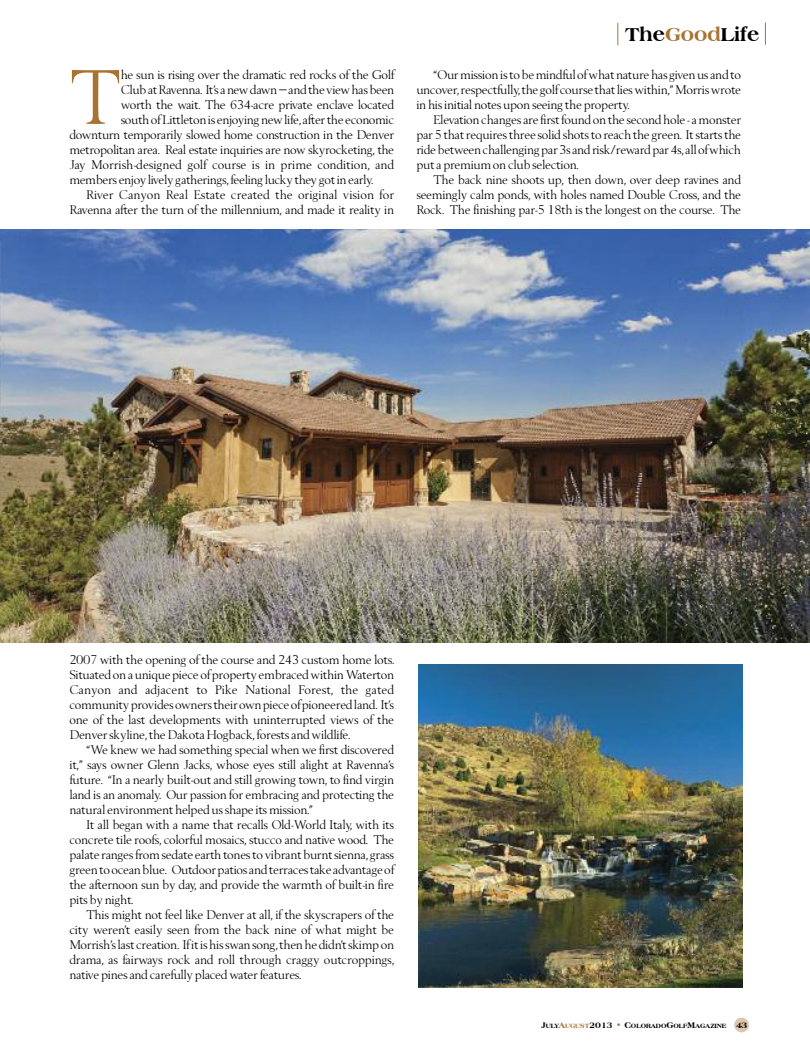
<style>
.page{position:relative;width:810px;height:1058px;background:#fff}
.page>*{position:absolute;margin:0;border:0;box-sizing:border-box;transform-origin:0 0}
.t1{font:76.75px "Berman";color:#a87232}
.t2{font:800 20px "Americana BT";color:#000}
.t3{font:12.5px/15px "Berman";color:#000;text-align:justify}
.t4{font:12.5px "Berman";letter-spacing:.02em;color:#000}
.t5{font:800 6.5px "Americana BT";color:#000105}
.s1{color:#a87232}
.s2{font-size:8.75px}
.s3{font-size:8.75px;color:#a87232}
</style>
<div class="page">
<div style="left:734px;top:1017px;width:15px;height:15px;background:#dcc7ad;border-radius:50%"></div>
<svg style="left:617px;top:23px;width:1px;height:22px"></svg>
<svg style="left:765px;top:23px;width:1px;height:22px"></svg>
<img style="left:0;top:229px;width:810px;height:414px">
<img style="left:419px;top:664px;width:323px;height:324px">
<h1 class="t1" style="left:70px;top:65px;width:53px">T</h1>
<p class="t3" style="left:121px;top:68px;width:275px">he sun is rising over the dramatic red rocks of the Golf</p>
<p class="t3" style="left:121px;top:83px;width:275px">ClubatRavenna. It’s anewdawn–andthe viewhasbeen</p>
<p class="t3" style="left:121px;top:98px;width:275px">worth the wait. The 634-acre private enclave located</p>
<p class="t3" style="left:121px;top:113px;width:275px">south ofLittleton is enjoying newlife, afterthe economic</p>
<p class="t3" style="left:70px;top:128px;width:326px">downturn temporarily slowed home construction in the Denver</p>
<p class="t3" style="left:70px;top:143px;width:326px">metropolitan area. Real estate inquiries are now skyrocketing, the</p>
<p class="t3" style="left:70px;top:158px;width:326px">Jay Morrish-designed golf course is in prime condition, and</p>
<p class="t3" style="left:70px;top:173px;width:305px">members enjoy lively gatherings, feeling lucky they got in early.</p>
<p class="t4" style="left:87px;top:189px;width:309px">River Canyon Real Estate created the original vision for</p>
<p class="t3" style="left:70px;top:203px;width:326px">Ravenna after the turn of the millennium, and made it reality in</p>
<h2 class="t2" style="left:625px;top:22px;width:136px">THE<span class="s1">GOOD</span>LIFE</h2>
<p class="t3" style="left:417px;top:68px;width:326px;text-indent:17px">“Our mission isto be mindful ofwhat nature has given us and to uncover,respectfully,the golf course thatlieswithin,”Morriswrote in his initial notes upon seeing the property.</p>
<p class="t3" style="left:417px;top:113px;width:326px;text-indent:17px">Elevation changes are firstfound on the second hole - a monster par 5 that requires three solid shots to reach the green. It starts the ridebetweenchallengingpar3s andrisk/rewardpar4s, all ofwhich put a premium on club selection.</p>
<p class="t3" style="left:417px;top:173px;width:326px;text-indent:17px">The back nine shoots up, then down, over deep ravines and seemingly calm ponds, with holes named Double Cross, and the Rock. The finishing par-5 18th is the longest on the course. The</p>
<p class="t3" style="left:70px;top:653px;width:326px">2007 with the opening of the course and 243 custom home lots.<br>Situated on a unique piece of property embracedwithinWaterton Canyon and adjacent to Pike National Forest, the gated communityprovidesownerstheirownpieceofpioneeredland. It’s one of the last developments with uninterrupted views of the Denver skyline, the Dakota Hogback, forests and wildlife.</p>
<p class="t3" style="left:70px;top:743px;width:326px;text-indent:17px">“We knew we had something special when we first discovered it,” says owner Glenn Jacks, whose eyes still alight at Ravenna’s future. “In a nearly built-out and still growing town, to find virgin land is an anomaly. Our passion for embracing and protecting the natural environment helped us shape its mission.”</p>
<p class="t3" style="left:70px;top:818px;width:326px;text-indent:17px">It all began with a name that recalls Old-World Italy, with its concrete tile roofs, colorful mosaics, stucco and native wood. The palate rangesfrom sedate earth tonesto vibrant burntsienna, grass greento oceanblue. Outdoorpatios andterracestake advantage of the afternoon sun by day, and provide the warmth of built-in fire pits by night.</p>
<p class="t3" style="left:70px;top:908px;width:326px;text-indent:17px">This might not feel like Denver at all, if the skyscrapers of the city weren’t easily seen from the back nine of what might be Morrish’slast creation. If itis hisswan song,then he didn’tskimp on drama, as fairways rock and roll through craggy outcroppings, native pines and carefully placed water features.</p>
<p class="t5" style="left:542px;top:1021px;width:207px"><span class="s2">J</span>ULY<span class="s3">A</span><span class="s1">UGUST</span><span class="s2">2013</span> <span class="s3">•</span> <span class="s2">C</span>OLORADO<span class="s2">G</span>OLF<span class="s2">M</span>AGAZINE <span class="s2">43</span></p>
</div>
